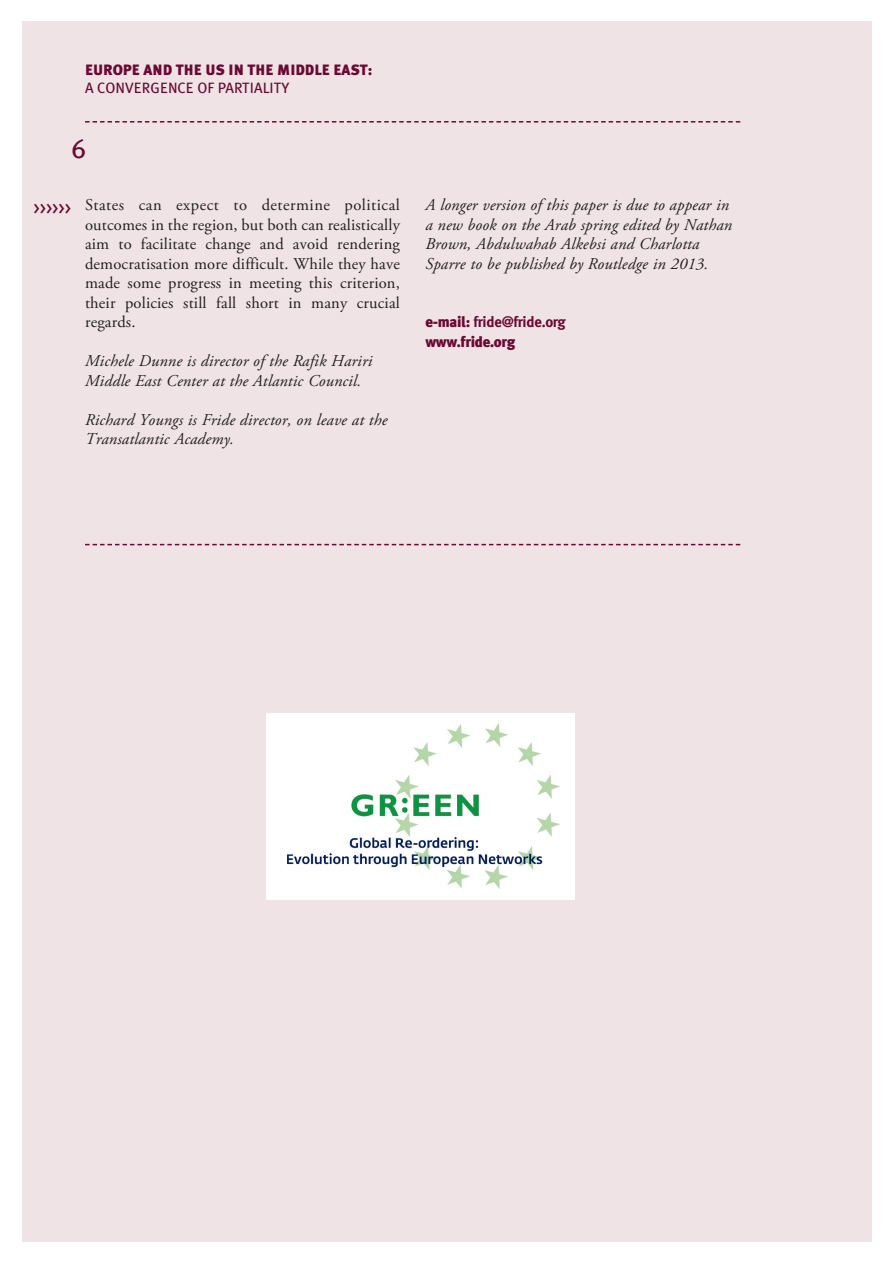
<style>
.page{position:relative;width:893px;height:1263px;background:#fff}
.page>*{position:absolute;margin:0;border:0;box-sizing:border-box;transform-origin:0 0}
.t1{font:27px "Meta Plus Book Caps";color:#6c0932}
.t2{font:18px "Meta Plus Book Caps";color:#6c0932}
.t3{font:italic 16.5px/19.5px "Adobe Garamond Pro";letter-spacing:.01em;color:#231f20}
.t4{font:16.5px/19.5px "Adobe Garamond Pro";letter-spacing:.01em;color:#231f20;text-align:justify}
.t5{font:900 15px/19.5px "Meta Plus";letter-spacing:-.02em;color:#6c0932}
.t6{font:900 15px "Meta Plus";color:#6c0932}
.t7{font:15px "Meta Plus";color:#6c0932}
.s1{font-weight:700}
</style>
<div class="page">
<div style="left:22px;top:22px;width:850px;height:1220px;background:#efe3e5"></div>
<svg style="left:85px;top:121px;width:655px;height:2px"></svg>
<svg style="left:85px;top:544px;width:655px;height:1px"></svg>
<div style="left:267px;top:713px;width:308px;height:187px;background:#fff"></div>
<img style="left:288px;top:723px;width:271px;height:165px">
<p class="t6" style="left:85px;top:61px;width:289px">EUROPE AND THE US IN THE MIDDLE EAST:</p>
<p class="t7" style="left:85px;top:79px;width:206px">A CONVERGENCE OF PARTIALITY</p>
<h1 class="t1" style="left:71px;top:133px;width:16px">6</h1>
<p class="t2" style="left:34px;top:197px;width:39px">&gt;&gt;&gt;&gt;&gt;&gt;</p>
<p class="t4" style="left:85px;top:196px;width:316px">States can expect to determine political outcomes in the region, but both can realistically aim to facilitate change and avoid rendering democratisation more difficult. While they have made some progress in meeting this criterion, their policies still fall short in many crucial regards.</p>
<p class="t3" style="left:85px;top:353px;width:289px">Michele Dunne is director of the Rafik Hariri<br>Middle East Center at the Atlantic Council.</p>
<p class="t3" style="left:85px;top:411px;width:304px">Richard Youngs is Fride director, on leave at the<br>Transatlantic Academy.</p>
<p class="t3" style="left:425px;top:197px;width:308px">A longer version of this paper is due to appear in a new book on the Arab spring edited by Nathan Brown, Abdulwahab Alkebsi and Charlotta Sparre to be published by Routledge in 2013.</p>
<p class="t5" style="left:425px;top:312px;width:142px">e-mail: <span class="s1">fride@fride.org </span>www.fride.org</p>
</div>
